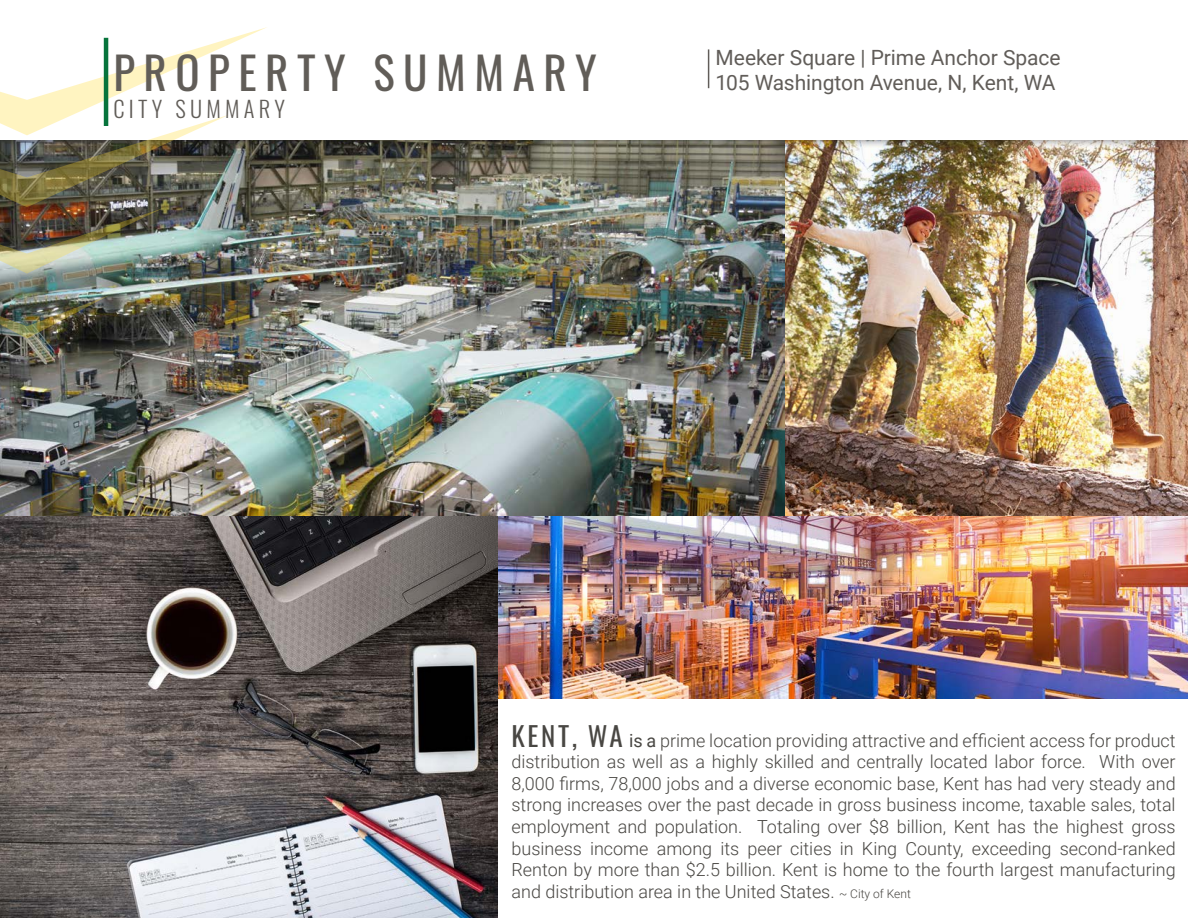
<style>
.page{position:relative;width:1188px;height:918px;background:#fff}
.page>*{position:absolute;margin:0;border:0;box-sizing:border-box;transform-origin:0 0}
.t1{font:45px "Oswald";letter-spacing:.19em;color:#615d58}
.t2{font:300 22.5px "Oswald";letter-spacing:.19em;color:#615d58}
.Property_Address{font:21px "Roboto";color:#615d59}
.t3{font:300 18px/21.6px "Roboto";color:#494743;text-align:justify}
.s1{font-family:"Oswald";font-weight:400;font-size:27px}
.s2{font-weight:400}
.s3{font-size:12px}
</style>
<div class="page">
<img style="left:497px;top:515px;width:691px;height:184px">
<img style="left:784px;top:149px;width:404px;height:366px">
<img style="left:0;top:515px;width:497px;height:403px">
<img style="left:0;top:149px;width:784px;height:366px">
<div style="left:0;top:0;width:1188px;height:149px;background:#231f20;opacity:.75"></div>
<div style="left:0;top:0;width:1188px;height:139px;background:#fff"></div>
<img style="left:0;top:27px;width:268px;height:247px">
<img style="left:0;top:295px;width:110px;height:44px">
<hr style="left:708px;top:49px;width:1px;height:39px;background:#615d59">
<hr style="left:104px;top:38px;width:4px;height:88px;background:#07743c">
<p class="t1" style="left:113px;top:33px;width:485px">PROPERTY SUMMARY</p>
<p class="t2" style="left:113px;top:89px;width:173px">CITY SUMMARY</p>
<p class="Property_Address" style="left:716px;top:43px;width:347px">Meeker Square | Prime Anchor Space</p>
<p class="Property_Address" style="left:716px;top:68px;width:341px">105 Washington Avenue, N, Kent, WA</p>
<p class="t3" style="left:511px;top:729px;width:666px"><span class="s1">KENT, WA</span> <span class="s2">is a</span> prime location providing attractive and efficient access for product distribution as well as a highly skilled and centrally located labor force. With over 8,000 firms, 78,000 jobs and a diverse economic base, Kent has had very steady and strong increases over the past decade in gross business income, taxable sales, total employment and population. Totaling over $8 billion, Kent has the highest gross business income among its peer cities in King County, exceeding second-ranked Renton by more than $2.5 billion. Kent is home to the fourth largest manufacturing and distribution area in the United States. <span class="s3">~ City of Kent</span></p>
</div>
